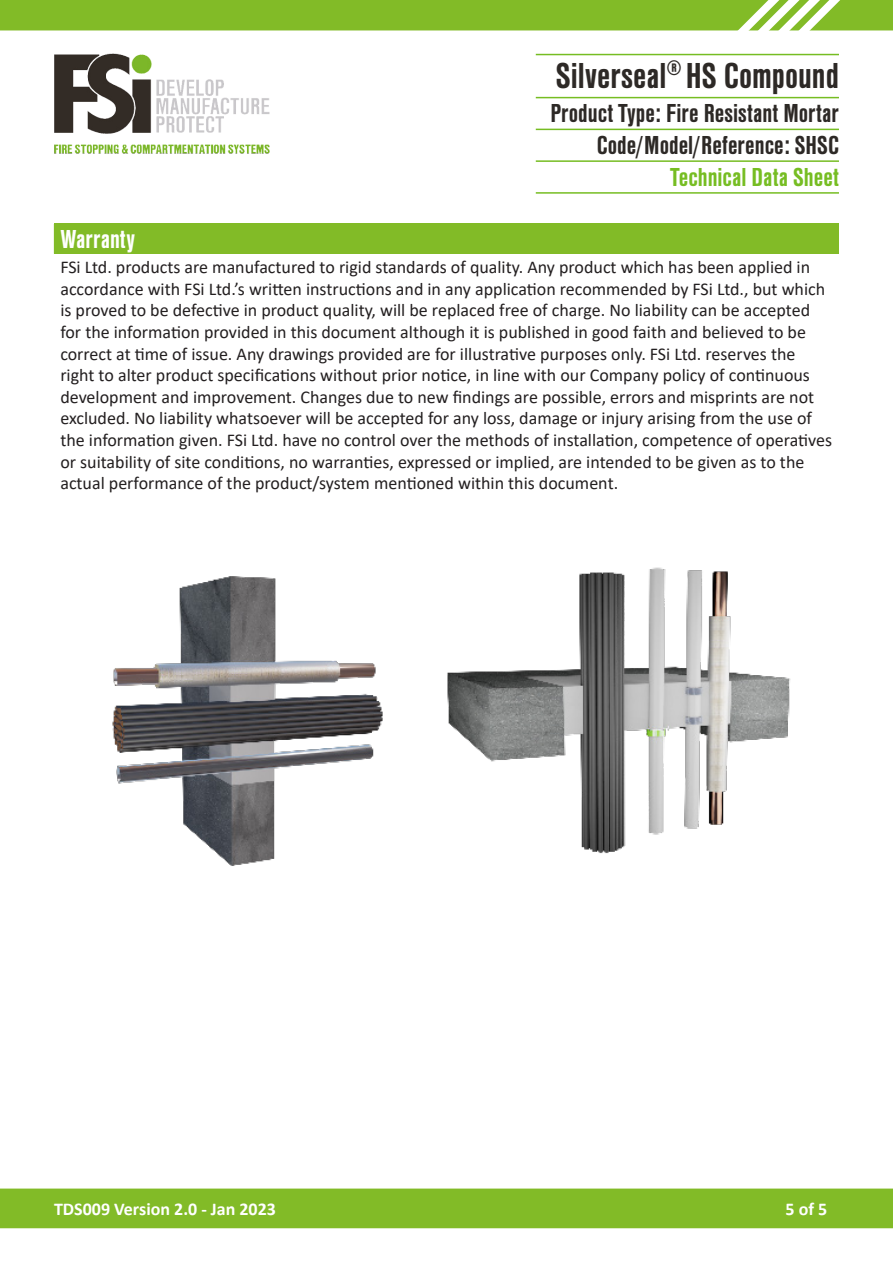
<style>
.page{position:relative;width:893px;height:1263px;background:#fff}
.page>*{position:absolute;margin:0;border:0;box-sizing:border-box;transform-origin:0 0}
.t1{font:700 37.5px "Nimbus San Con";color:#2d2926}
.t2{font:700 27px "Nimbus San Con";color:#2d2926}
.t3{font:700 27px "Nimbus San Con";color:#76bd22}
.t4{font:700 27px "Nimbus San Con";color:#fff}
.t5{font:18px/21.6px "Calibri";color:#231f20}
.t6{font:700 18px "Calibri";color:#fff}
</style>
<div class="page">
<div style="left:0;top:1188px;width:893px;height:40px;background:#82bb27"></div>
<hr style="left:536px;top:129px;width:303px;height:1px;background:#76bd22">
<hr style="left:536px;top:97px;width:303px;height:1px;background:#76bd22">
<hr style="left:536px;top:54px;width:303px;height:1px;background:#76bd22">
<img style="left:54px;top:53px;width:216px;height:101px">
<hr style="left:536px;top:160px;width:303px;height:2px;background:#76bd22">
<hr style="left:536px;top:192px;width:303px;height:2px;background:#76bd22">
<svg style="left:0;top:0;width:893px;height:31px;background:#8abf35"></svg>
<img style="left:112px;top:576px;width:271px;height:290px">
<img style="left:447px;top:567px;width:344px;height:287px">
<div style="left:54px;top:224px;width:784px;height:30px;background:#82bb27"></div>
<hr style="left:54px;top:223px;width:785px;height:1px;background:#82bb27">
<hr style="left:838px;top:224px;width:1px;height:30px;background:#82bb27">
<h1 class="t1" style="left:556px;top:55px;width:285px">Silverseal<sup>®</sup> HS Compound</h1>
<h2 class="t2" style="left:550px;top:99px;width:290px">Product Type: Fire Resistant Mortar</h2>
<h2 class="t2" style="left:597px;top:131px;width:244px">Code/Model/Reference: SHSC</h2>
<h2 class="t3" style="left:670px;top:162px;width:170px">Technical Data Sheet</h2>
<p class="t4" style="left:60px;top:224px;width:76px">Warranty</p>
<p class="t5" style="left:60px;top:256px;width:773px">FSi Ltd. products are manufactured to rigid standards of quality. Any product which has been applied in accordance with FSi Ltd.’s written instructions and in any application recommended by FSi Ltd., but which is proved to be defective in product quality, will be replaced free of charge. No liability can be accepted for the information provided in this document although it is published in good faith and believed to be correct at time of issue. Any drawings provided are for illustrative purposes only. FSi Ltd. reserves the right to alter product specifications without prior notice, in line with our Company policy of continuous development and improvement. Changes due to new findings are possible, errors and misprints are not excluded. No liability whatsoever will be accepted for any loss, damage or injury arising from the use of the information given. FSi Ltd. have no control over the methods of installation, competence of operatives or suitability of site conditions, no warranties, expressed or implied, are intended to be given as to the actual performance of the product/system mentioned within this document.</p>
<p class="t6" style="left:54px;top:1196px;width:223px">TDS009 Version 2.0 - Jan 2023</p>
<p class="t6" style="left:786px;top:1196px;width:43px">5 of 5</p>
</div>
